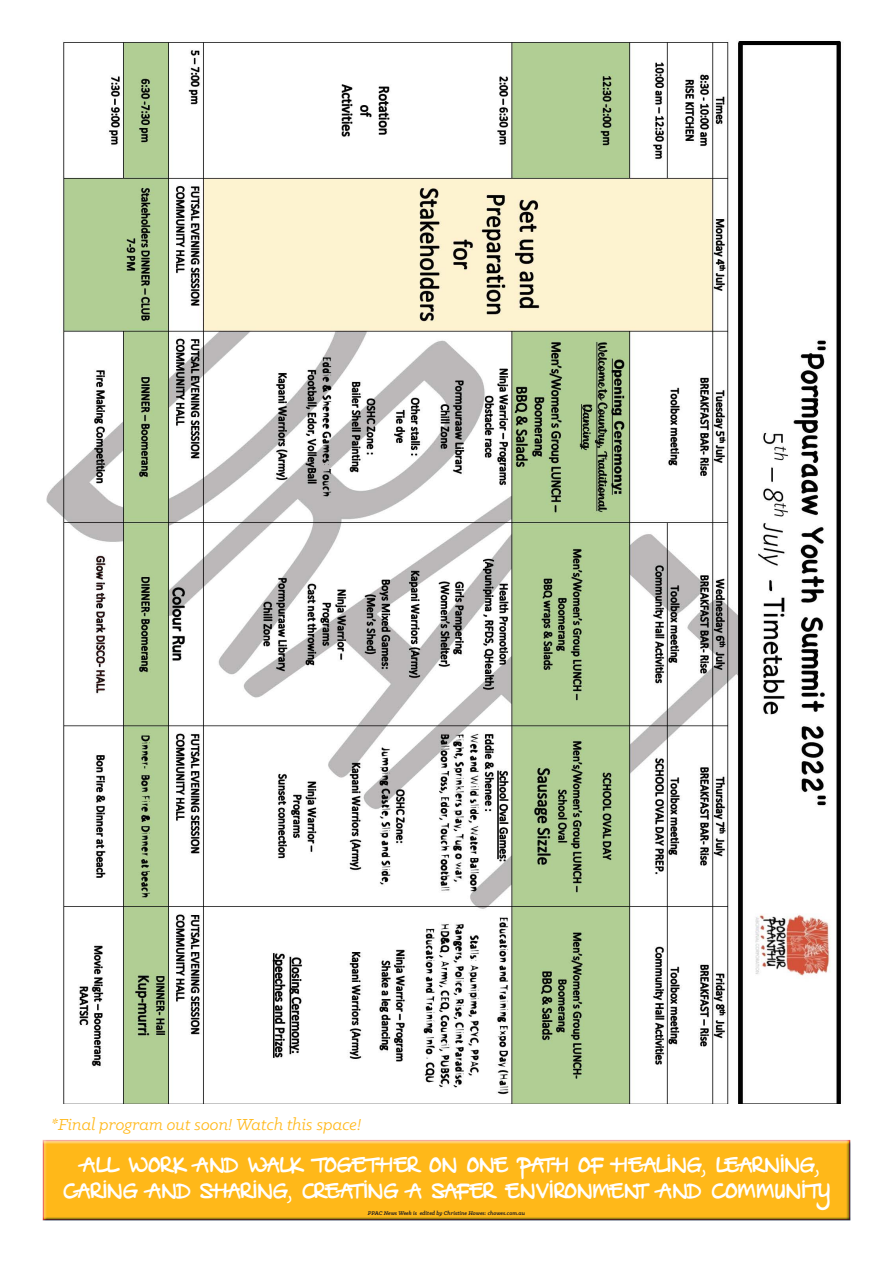
<style>
.page{position:relative;width:893px;height:1263px;background:#fff}
.page>*{position:absolute;margin:0;border:0;box-sizing:border-box;transform-origin:0 0}
.t1{font:21px/25.2px "DK Babysitter";color:#fff;text-align:center}
.t2{font:italic 18px "Klinic Slab";color:#ffb819}
.t3{font:italic 700 6px "Klinic Slab";color:#231f20}
</style>
<div class="page">
<div style="left:42px;top:1139px;width:809px;height:82px;background:#044e96;opacity:.75"></div>
<img style="left:46px;top:41px;width:795px;height:1063px">
<p class="t2" style="left:51px;top:1113px;width:312px">*Final program out soon! Watch this space!</p>
<p class="t1" style="left:63px;top:1152px;width:769px">ALL WORK AND WALK TOGETHER ON ONE PATH OF HEALING, LEARNING,<br>CARING AND SHARING, CREATING A SAFER ENVIRONMENT AND COMMUNITY</p>
<p class="t3" style="left:368px;top:1210px;width:159px">PPAC News Week is edited by Christine Howes: chowes.com.au</p>
</div>
